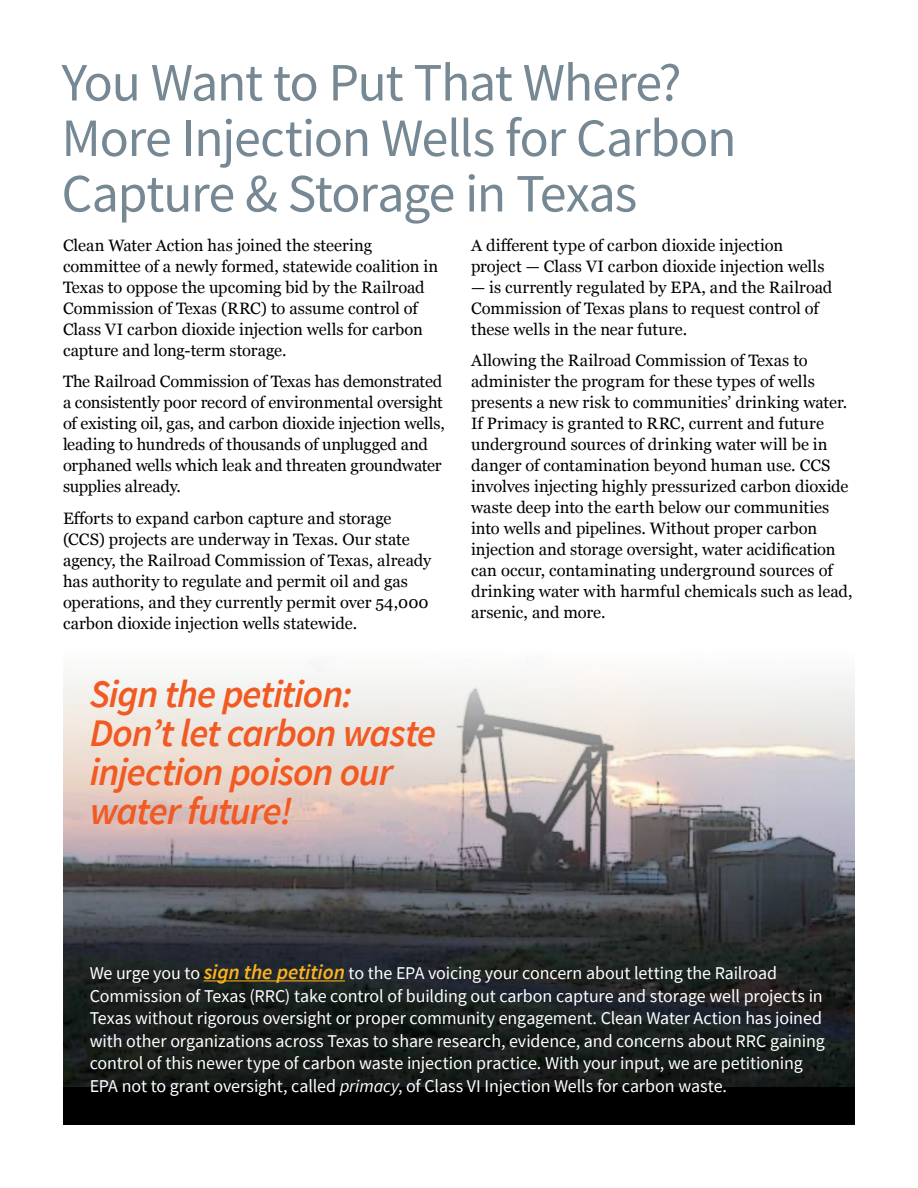
<style>
.page{position:relative;width:918px;height:1188px;background:#fff}
.page>*{position:absolute;margin:0;border:0;box-sizing:border-box;transform-origin:0 0}
._16_Orange_Semibold_Italic_Head{font:54px/55.5px "Source Sans Pro";letter-spacing:-.025em;color:#768894}
._16_News_Body_text{font:italic 600 39px/39px "Source Sans Pro";letter-spacing:-.025em;color:#f15a22}
._16_News_Body_text-2{font:18px/22.5px "Source Sans Pro";letter-spacing:-.005em;color:#fff}
._16_News_Body_text-3{font:16.5px/21px "Georgia";color:#000}
.s1{font-weight:600;font-style:italic;font-size:21px;color:#fcb31c}
.s2{font-style:italic}
</style>
<div class="page">
<div style="left:63px;top:650px;width:792px;height:475px;background:#000"></div>
<img style="left:63px;top:650px;width:792px;height:437px">
<hr style="left:204px;top:980px;width:141px;height:1px;background:#fcb31c">
<p class="_16_Orange_Semibold_Italic_Head" style="left:62px;top:54px;width:622px">You Want to Put That Where?</p>
<p class="_16_Orange_Semibold_Italic_Head" style="left:62px;top:110px;width:677px">More Injection Wells for Carbon<br>Capture &amp; Storage in Texas</p>
<p class="_16_News_Body_text-3" style="left:63px;top:234px;width:377px">Clean Water Action has joined the steering committee of a newly formed, statewide coalition in Texas to oppose the upcoming bid by the Railroad Commission of Texas (RRC) to assume control of Class VI carbon dioxide injection wells for carbon capture and long-term storage.</p>
<p class="_16_News_Body_text-3" style="left:63px;top:371px;width:383px">The Railroad Commission of Texas has demonstrated a consistently poor record of environmental oversight of existing oil, gas, and carbon dioxide injection wells, leading to hundreds of thousands of unplugged and orphaned wells which leak and threaten groundwater supplies already.</p>
<p class="_16_News_Body_text-3" style="left:63px;top:507px;width:370px">Efforts to expand carbon capture and storage (CCS) projects are underway in Texas. Our state agency, the Railroad Commission of Texas, already has authority to regulate and permit oil and gas operations, and they currently permit over 54,000 carbon dioxide injection wells statewide.</p>
<p class="_16_News_Body_text" style="left:90px;top:674px;width:264px">Sign the petition:</p>
<p class="_16_News_Body_text" style="left:90px;top:713px;width:348px">Don’t let carbon waste injection poison our water future!</p>
<p class="_16_News_Body_text-3" style="left:471px;top:234px;width:355px">A different type of carbon dioxide injection project — Class VI carbon dioxide injection wells</p>
<p class="_16_News_Body_text-3" style="left:471px;top:276px;width:363px">— is currently regulated by EPA, and the Railroad<br>Commission of Texas plans to request control of these wells in the near future.</p>
<p class="_16_News_Body_text-3" style="left:471px;top:350px;width:383px">Allowing the Railroad Commission of Texas to administer the program for these types of wells presents a new risk to communities’ drinking water.<br>If Primacy is granted to RRC, current and future underground sources of drinking water will be in danger of contamination beyond human use. CCS involves injecting highly pressurized carbon dioxide waste deep into the earth below our communities into wells and pipelines. Without proper carbon injection and storage oversight, water acidification can occur, contaminating underground sources of drinking water with harmful chemicals such as lead, arsenic, and more.</p>
<p class="_16_News_Body_text-2" style="left:90px;top:962px;width:737px">We urge you to <span class="s1">sign the petition</span> to the EPA voicing your concern about letting the Railroad Commission of Texas (RRC) take control of building out carbon capture and storage well projects in Texas without rigorous oversight or proper community engagement. Clean Water Action has joined with other organizations across Texas to share research, evidence, and concerns about RRC gaining control of this newer type of carbon waste injection practice. With your input, we are petitioning EPA not to grant oversight, called <span class="s2">primacy</span>, of Class VI Injection Wells for carbon waste.</p>
</div>
